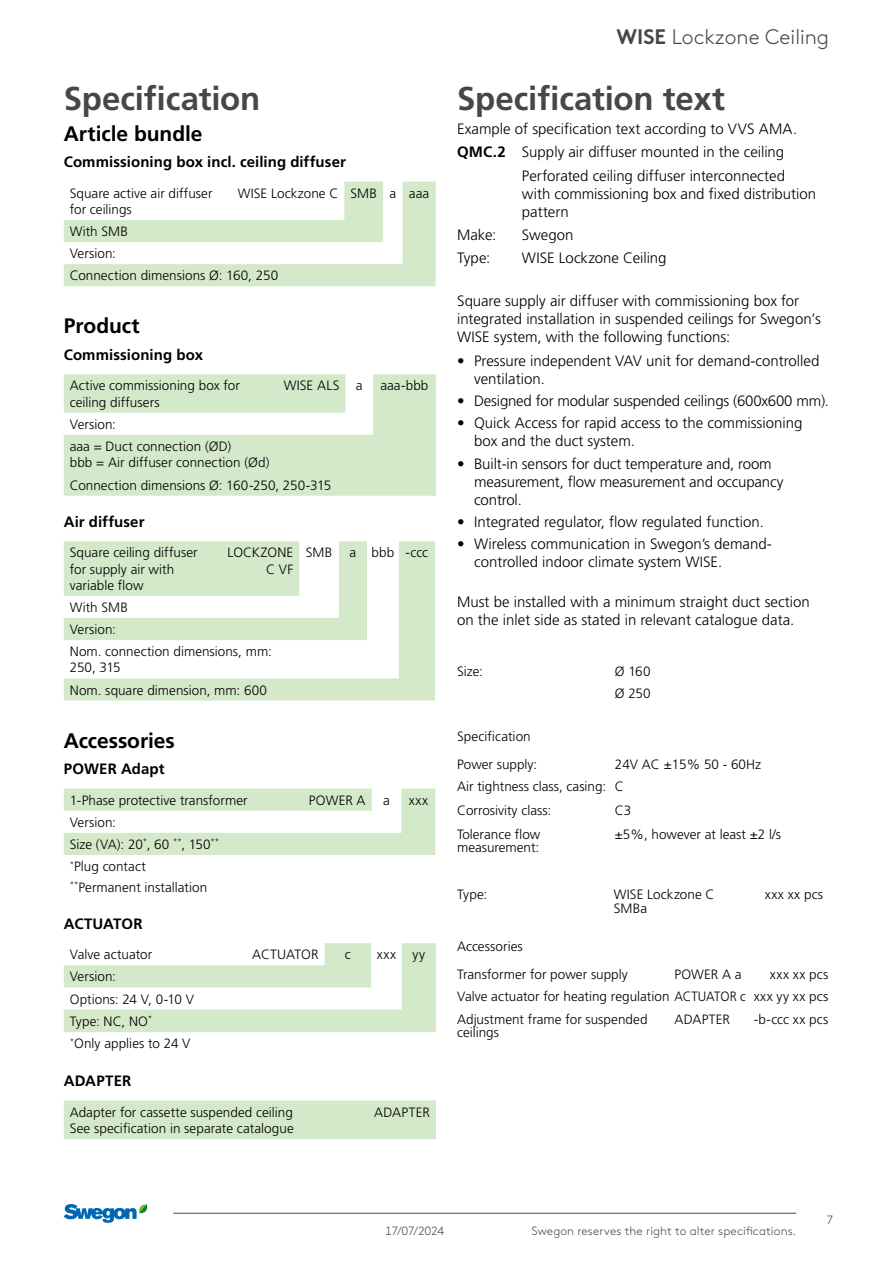
<style>
.page{position:relative;width:893px;height:1263px;background:#fff}
.page>*{position:absolute;margin:0;border:0;box-sizing:border-box;transform-origin:0 0}
.t1{font:700 33px "Frutiger LT Pro";letter-spacing:-.005em;color:#464846}
.t2{font:700 21px "Frutiger LT Pro";letter-spacing:-.005em;color:#000}
.t3{font:300 21px "Swegon Brown";color:#464846}
.t4{font:300 15px/18px "Frutiger LT Pro";color:#000}
.t5{font:700 15px "Frutiger LT Pro";letter-spacing:.005em;color:#000}
.t6{font:300 13.5px/22.2px "Frutiger LT Pro";color:#000}
.t7{font:300 13.5px "Frutiger LT Pro";letter-spacing:.02em;color:#000}
.t8{font:300 12px "Swegon Brown";letter-spacing:.005em;color:#464846}
.s1{font-weight:700}
</style>
<div class="page">
<svg style="left:64px;top:182px;width:372px;height:104px"></svg>
<svg style="left:64px;top:374px;width:372px;height:122px;fill:#d4e9c9"></svg>
<svg style="left:64px;top:541px;width:371px;height:159px;fill:#d4e9c9"></svg>
<svg style="left:64px;top:789px;width:371px;height:66px"></svg>
<svg style="left:64px;top:943px;width:372px;height:89px"></svg>
<div style="left:64px;top:1100px;width:372px;height:39px;background:#d4e9c9"></div>
<hr style="left:173px;top:1213px;width:623px;height:1px;background:#464846">
<svg style="left:64px;top:1204px;width:84px;height:19px"></svg>
<h1 class="t1" style="left:64px;top:79px;width:198px">Specification</h1>
<h2 class="t2" style="left:64px;top:121px;width:140px">Article bundle</h2>
<p class="t5" style="left:64px;top:153px;width:284px">Commissioning box incl. ceiling diffuser</p>
<p class="t6" style="left:70px;top:185px;width:144px;line-height:16.2px">Square active air diffuser for ceilings</p>
<p class="t6" style="left:238px;top:182px;width:193px">WISE Lockzone C SMB a aaa</p>
<p class="t6" style="left:70px;top:220px;width:210px">With SMB<br>Version:<br>Connection dimensions Ø: 160, 250</p>
<h2 class="t2" style="left:64px;top:313px;width:77px">Product</h2>
<p class="t5" style="left:64px;top:346px;width:141px">Commissioning box</p>
<p class="t6" style="left:70px;top:378px;width:172px;line-height:16.2px">Active commissioning box for ceiling diffusers</p>
<p class="t6" style="left:284px;top:375px;width:80px">WISE ALS a</p>
<p class="t6" style="left:381px;top:375px;width:49px">aaa-bbb</p>
<p class="t6" style="left:70px;top:413px;width:163px">Version:<br>aaa = Duct connection (ØD)</p>
<p class="t6" style="left:70px;top:451px;width:263px">bbb = Air diffuser connection (Ød)<br>Connection dimensions Ø: 160-250, 250-315</p>
<p class="t5" style="left:64px;top:513px;width:82px">Air diffuser</p>
<p class="t6" style="left:70px;top:545px;width:129px;line-height:16.2px">Square ceiling diffuser for supply air with variable flow</p>
<p class="t6" style="left:227px;top:545px;width:67px;line-height:16.2px;text-align:right">LOCKZONE<br>C VF</p>
<p class="t6" style="left:306px;top:542px;width:28px">SMB</p>
<p class="t6" style="left:350px;top:542px;width:80px">a bbb -ccc</p>
<p class="t6" style="left:70px;top:596px;width:203px">With SMB<br>Version:<br>Nom. connection dimensions, mm:</p>
<p class="t6" style="left:70px;top:657px;width:199px">250, 315<br>Nom. square dimension, mm: 600</p>
<h2 class="t2" style="left:64px;top:728px;width:113px">Accessories</h2>
<p class="t5" style="left:64px;top:760px;width:102px">POWER Adapt</p>
<p class="t6" style="left:70px;top:789px;width:179px">1-Phase protective transformer</p>
<p class="t6" style="left:309px;top:789px;width:58px">POWER A</p>
<p class="t6" style="left:383px;top:789px;width:8px">a</p>
<p class="t6" style="left:409px;top:789px;width:21px">xxx</p>
<p class="t6" style="left:70px;top:811px;width:151px">Version:<br>Size (VA): 20<sup>*</sup>, 60 <sup>**</sup>, 150<sup>** *</sup>Plug contact</p>
<p class="t6" style="left:70px;top:876px;width:139px"><sup>**</sup>Permanent installation</p>
<p class="t5" style="left:64px;top:914px;width:80px">ACTUATOR</p>
<p class="t6" style="left:70px;top:944px;width:84px">Valve actuator</p>
<p class="t6" style="left:252px;top:944px;width:68px">ACTUATOR</p>
<p class="t6" style="left:345px;top:944px;width:7px">c</p>
<p class="t6" style="left:377px;top:944px;width:50px">xxx yy</p>
<p class="t6" style="left:70px;top:966px;width:126px">Version:<br>Options: 24 V, 0-10 V<br>Type: NC, NO<sup>*<br>*</sup>Only applies to 24 V</p>
<p class="t5" style="left:64px;top:1072px;width:69px">ADAPTER</p>
<p class="t6" style="left:70px;top:1104px;width:226px;line-height:16.2px">Adapter for cassette suspended ceiling<br>See specification in separate catalogue</p>
<p class="t7" style="left:374px;top:1104px;width:57px">ADAPTER</p>
<h2 class="t3" style="left:616px;top:22px;width:214px"><span class="s1">WISE</span> Lockzone Ceiling</h2>
<h1 class="t1" style="left:457px;top:79px;width:269px">Specification text</h1>
<p class="t4" style="left:457px;top:120px;width:342px">Example of specification text according to VVS AMA.</p>
<p class="t4" style="left:457px;top:143px;width:329px"><span class="s1">QMC.2</span> Supply air diffuser mounted in the ceiling</p>
<p class="t4" style="left:522px;top:167px;width:265px">Perforated ceiling diffuser interconnected</p>
<p class="t4" style="left:522px;top:185px;width:296px">with commissioning box and fixed distribution pattern</p>
<p class="t4" style="left:457px;top:226px;width:41px">Make:</p>
<p class="t4" style="left:522px;top:226px;width:53px">Swegon</p>
<p class="t4" style="left:457px;top:249px;width:35px">Type:</p>
<p class="t4" style="left:522px;top:249px;width:146px">WISE Lockzone Ceiling</p>
<p class="t4" style="left:457px;top:291px;width:365px">Square supply air diffuser with commissioning box for integrated installation in suspended ceilings for Swegon’s<br>WISE system, with the following functions:</p>
<p class="t4" style="left:474px;top:352px;width:347px;text-indent:-17px">• Pressure independent VAV unit for demand-controlled ventilation.</p>
<p class="t4" style="left:457px;top:392px;width:373px">• Designed for modular suspended ceilings (600x600 mm).</p>
<p class="t4" style="left:474px;top:414px;width:330px;text-indent:-17px">• Quick Access for rapid access to the commissioning box and the duct system.</p>
<p class="t4" style="left:474px;top:455px;width:311px;text-indent:-17px">• Built-in sensors for duct temperature and, room measurement, flow measurement and occupancy control.</p>
<p class="t4" style="left:457px;top:513px;width:308px">• Integrated regulator, flow regulated function.</p>
<p class="t4" style="left:474px;top:535px;width:299px;text-indent:-17px">• Wireless communication in Swegon’s demand&shy;controlled indoor climate system WISE.</p>
<p class="t4" style="left:457px;top:593px;width:354px">Must be installed with a minimum straight duct section on the inlet side as stated in relevant catalogue data.</p>
<p class="t6" style="left:457px;top:661px;width:27px">Size:</p>
<p class="t6" style="left:615px;top:661px;width:37px">Ø 160<br>Ø 250</p>
<p class="t6" style="left:457px;top:722px;width:82px;line-height:28.5px">Specification<br>Power supply:</p>
<p class="t6" style="left:457px;top:753px;width:305px;text-indent:158px">24V AC ±15% 50 - 60Hz<br>Air tightness class, casing: C</p>
<p class="t6" style="left:457px;top:799px;width:96px">Corrosivity class:</p>
<p class="t6" style="left:615px;top:799px;width:18px">C3</p>
<p class="t6" style="left:457px;top:827px;width:85px;line-height:13.5px">Tolerance flow measurement:</p>
<p class="t6" style="left:615px;top:823px;width:168px">±5%, however at least ±2 l/s</p>
<p class="t6" style="left:457px;top:883px;width:32px">Type:</p>
<p class="t6" style="left:614px;top:888px;width:102px;line-height:13.5px">WISE Lockzone C<br>SMBa</p>
<p class="t6" style="left:765px;top:883px;width:60px">xxx xx pcs</p>
<p class="t6" style="left:457px;top:932px;width:172px;line-height:28.5px">Accessories<br>Transformer for power supply</p>
<p class="t6" style="left:674px;top:964px;width:69px">POWER A a</p>
<p class="t6" style="left:457px;top:964px;width:373px;text-align:justify;text-indent:313px">xxx xx pcs Valve actuator for heating regulation ACTUATOR c xxx yy xx pcs Adjustment frame for suspended</p>
<p class="t6" style="left:457px;top:1021px;width:43px">ceilings</p>
<p class="t7" style="left:674px;top:1011px;width:57px">ADAPTER</p>
<p class="t6" style="left:754px;top:1008px;width:76px">-b-ccc xx pcs</p>
<p class="t8" style="left:385px;top:1221px;width:61px">17/07/2024</p>
<p class="t8" style="left:532px;top:1221px;width:266px">Swegon reserves the right to alter specifications.</p>
<p class="t8" style="left:827px;top:1211px;width:8px">7</p>
</div>
